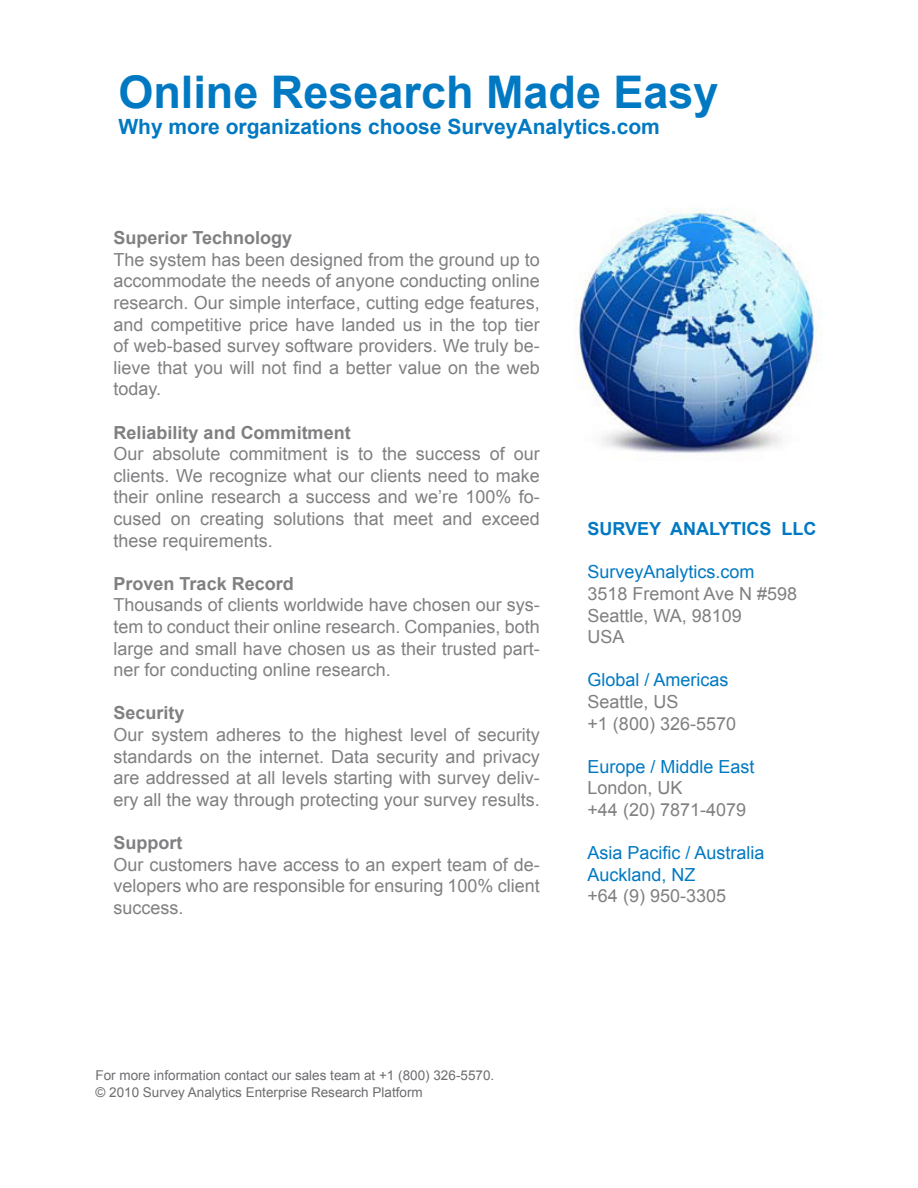
<style>
.page{position:relative;width:918px;height:1188px;background:#fff}
.page>*{position:absolute;margin:0;border:0;box-sizing:border-box;transform-origin:0 0}
.t1{font:700 45px "Arial";color:#0079c2}
.t2{font:700 21px "Arial";color:#0079c2}
.t3{font:18px/21.6px "Arial";color:#808083;text-align:justify}
.t4{font:18px "Arial";color:#0079c2}
.t5{font:700 18px "Arial";color:#808083}
.t6{font:700 18px "Arial";color:#0079c2}
.t7{font:13.5px "Arial";color:#6c6d70}
</style>
<div class="page">
<img style="left:577px;top:208px;width:240px;height:245px">
<p class="t1" style="left:118px;top:63px;width:602px">Online Research Made Easy</p>
<p class="t2" style="left:118px;top:112px;width:543px">Why more organizations choose SurveyAnalytics.com</p>
<p class="t5" style="left:114px;top:226px;width:180px">Superior Technology</p>
<p class="t3" style="left:114px;top:249px;width:428px">The system has been designed from the ground up to accommodate the needs of anyone conducting online research. Our simple interface, cutting edge features, and competitive price have landed us in the top tier of web-based survey software providers. We truly be&shy;lieve that you will not find a better value on the web today.</p>
<p class="t5" style="left:114px;top:420px;width:239px">Reliability and Commitment</p>
<p class="t3" style="left:114px;top:443px;width:428px">Our absolute commitment is to the success of our clients. We recognize what our clients need to make their online research a success and we’re 100% fo&shy;cused on creating solutions that meet and exceed these requirements.</p>
<p class="t5" style="left:114px;top:571px;width:182px">Proven Track Record</p>
<p class="t3" style="left:114px;top:594px;width:428px">Thousands of clients worldwide have chosen our sys&shy;tem to conduct their online research. Companies, both large and small have chosen us as their trusted part&shy;ner for conducting online research.</p>
<p class="t5" style="left:114px;top:701px;width:73px">Security</p>
<p class="t3" style="left:114px;top:724px;width:428px">Our system adheres to the highest level of security standards on the internet. Data security and privacy are addressed at all levels starting with survey deliv&shy;ery all the way through protecting your survey results.</p>
<p class="t5" style="left:114px;top:831px;width:70px">Support</p>
<p class="t3" style="left:114px;top:854px;width:428px">Our customers have access to an expert team of de&shy;velopers who are responsible for ensuring 100% client success.</p>
<p class="t6" style="left:587px;top:517px;width:231px">SURVEY ANALYTICS LLC</p>
<p class="t4" style="left:587px;top:560px;width:169px">SurveyAnalytics.com</p>
<p class="t3" style="left:587px;top:583px;width:211px">3518 Fremont Ave N #598</p>
<p class="t3" style="left:587px;top:605px;width:156px">Seattle, WA, 98109</p>
<p class="t3" style="left:587px;top:626px;width:39px">USA</p>
<p class="t4" style="left:587px;top:668px;width:143px">Global / Americas</p>
<p class="t3" style="left:587px;top:691px;width:93px">Seattle, US</p>
<p class="t3" style="left:587px;top:713px;width:150px">+1 (800) 326-5570</p>
<p class="t4" style="left:587px;top:755px;width:169px">Europe / Middle East</p>
<p class="t3" style="left:587px;top:777px;width:97px">London, UK</p>
<p class="t3" style="left:587px;top:799px;width:160px">+44 (20) 7871-4079</p>
<p class="t4" style="left:587px;top:841px;width:179px">Asia Pacific / Australia</p>
<p class="t4" style="left:587px;top:863px;width:110px">Auckland, NZ</p>
<p class="t3" style="left:587px;top:885px;width:140px">+64 (9) 950-3305</p>
<p class="t7" style="left:95px;top:1067px;width:400px">For more information contact our sales team at +1 (800) 326-5570.</p>
<p class="t7" style="left:95px;top:1083px;width:329px">© 2010 Survey Analytics Enterprise Research Platform</p>
</div>
